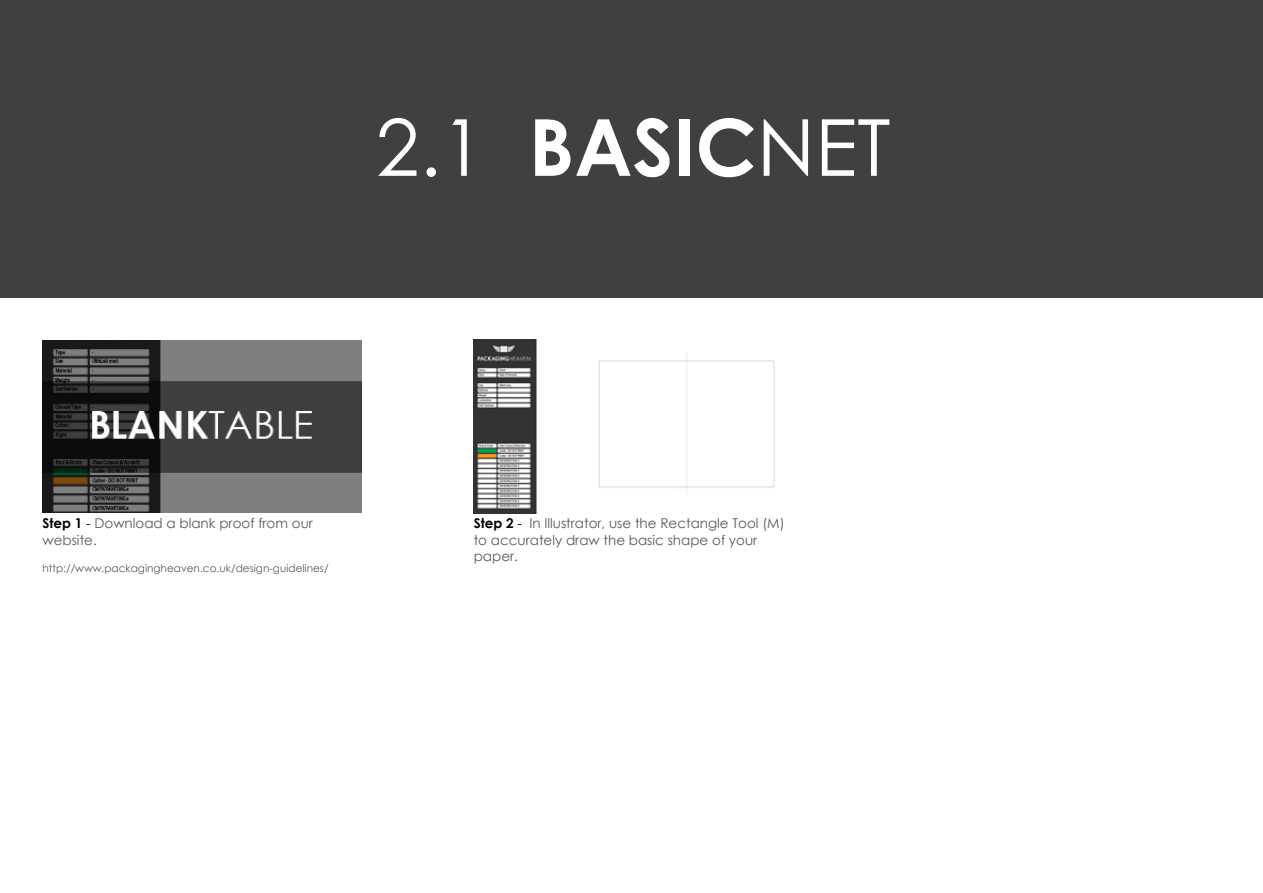
<style>
.page{position:relative;width:1263px;height:893px;background:#fff}
.page>*{position:absolute;margin:0;border:0;box-sizing:border-box;transform-origin:0 0}
.t1{font:78.6px "Century Gothic";color:#fff}
.t2{font:13.5px/16.2px "Century Gothic";color:#58595b}
.t3{font:10.5px "Century Gothic";color:#58595b}
.s1{font-weight:700}
.s2{font-weight:700;color:#000}
.s3{color:#000}
</style>
<div class="page">
<div style="left:0;top:0;width:1263px;height:298px;background:#404041"></div>
<img style="left:43px;top:340px;width:318px;height:173px">
<img style="left:474px;top:340px;width:301px;height:173px">
<h1 class="t1" style="left:376px;top:93px;width:516px">2.1 <span class="s1">BASIC</span>NET</h1>
<p class="t2" style="left:43px;top:515px;width:272px"><span class="s2">Step 1</span> <span class="s3">-</span> Download a blank proof from our website.</p>
<p class="t3" style="left:43px;top:561px;width:288px">http://www.packagingheaven.co.uk/design-guidelines/</p>
<p class="t2" style="left:474px;top:515px;width:312px"><span class="s2">Step 2</span> <span class="s3">-</span> In Illustrator, use the Rectangle Tool (M) to accurately draw the basic shape of your paper.</p>
</div>
